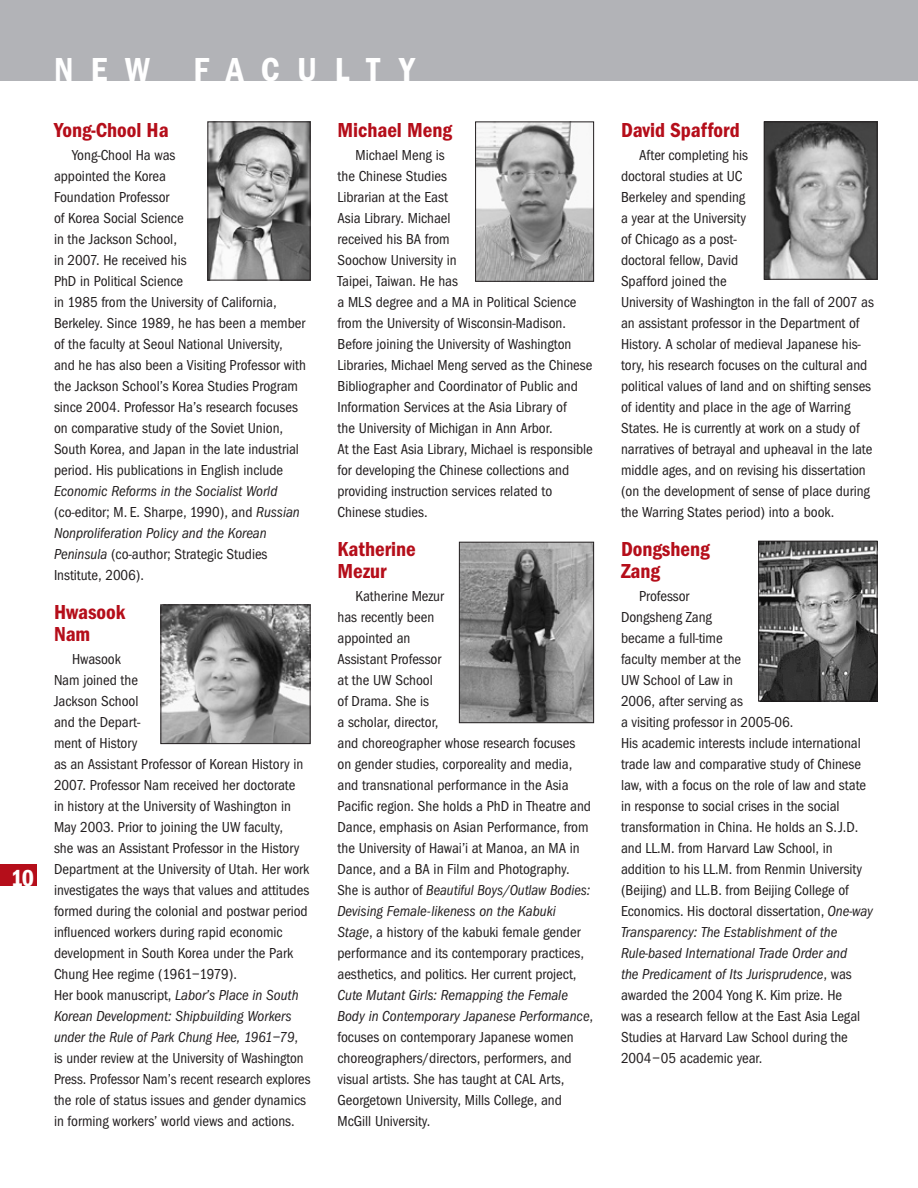
<style>
.page{position:relative;width:918px;height:1188px;background:#fff}
.page>*{position:absolute;margin:0;border:0;box-sizing:border-box;transform-origin:0 0}
.t1{font:600 condensed 34.5px "Franklin Gothic";color:#fff}
.t2{font:600 condensed 24px "Franklin Gothic";color:#fff}
.t3{font:600 condensed 21px/22.5px "Franklin Gothic";color:#b50e1a}
.t4{font:condensed 15px/21px "Franklin Gothic";color:#231f20}
.t5{font:italic condensed 15px/21px "Franklin Gothic";color:#231f20}
.s1{font-style:normal}
.s2{font-style:italic}
</style>
<div class="page">
<div style="left:0;top:864px;width:36px;height:21px;background:#b50e1a"></div>
<div style="left:0;top:0;width:918px;height:81px;background:#b2b3b7"></div>
<img style="left:209px;top:124px;width:99px;height:154px">
<div style="left:207px;top:122px;width:103px;height:158px;border:1px solid #231f20"></div>
<img style="left:162px;top:606px;width:146px;height:136px">
<div style="left:160px;top:604px;width:150px;height:140px;border:1px solid #231f20"></div>
<img style="left:477px;top:124px;width:115px;height:156px">
<div style="left:475px;top:122px;width:119px;height:160px;border:1px solid #231f20"></div>
<img style="left:461px;top:544px;width:131px;height:177px">
<div style="left:459px;top:542px;width:135px;height:181px;border:1px solid #231f20"></div>
<img style="left:766px;top:124px;width:110px;height:154px">
<div style="left:764px;top:122px;width:114px;height:158px;border:1px solid #231f20"></div>
<img style="left:760px;top:543px;width:116px;height:156px">
<div style="left:758px;top:541px;width:120px;height:160px;border:1px solid #231f20"></div>
<h2 class="t2" style="left:11px;top:864px;width:25px">10</h2>
<h1 class="t1" style="left:54px;top:50px;width:34px">newfaculty</h1>
<h3 class="t3" style="left:54px;top:119px;width:116px">Yong-Chool Ha</h3>
<p class="t4" style="left:54px;top:144px;width:254px;text-indent:18px">Yong-Chool Ha was<br>appointed the Korea<br>Foundation Professor<br>of Korea Social Science<br>in the Jackson School,<br>in 2007. He received his<br>PhD in Political Science<br>in 1985 from the University of California, Berkeley. Since 1989, he has been a member of the faculty at Seoul National University, and he has also been a Visiting Professor with the Jackson School’s Korea Studies Program since 2004. Professor Ha’s research focuses on comparative study of the Soviet Union, South Korea, and Japan in the late industrial period. His publications in English include</p>
<p class="t5" style="left:54px;top:480px;width:247px">Economic Reforms in the Socialist World <span class="s1">(co-editor; M. E. Sharpe, 1990), and</span> Russian Nonproliferation Policy and the Korean Peninsula <span class="s1">(co-author; Strategic Studies Institute, 2006).</span></p>
<h3 class="t3" style="left:54px;top:601px;width:73px">Hwasook<br>Nam</h3>
<p class="t4" style="left:54px;top:648px;width:258px;text-indent:18px">Hwasook<br>Nam joined the<br>Jackson School<br>and the Depart-<br>ment of History<br>as an Assistant Professor of Korean History in 2007. Professor Nam received her doctorate<br>in history at the University of Washington in May 2003. Prior to joining the UW faculty,<br>she was an Assistant Professor in the History Department at the University of Utah. Her work investigates the ways that values and attitudes formed during the colonial and postwar period influenced workers during rapid economic development in South Korea under the Park Chung Hee regime (1961–1979).<br>Her book manuscript, <span class="s2">Labor’s Place in South Korean Development: Shipbuilding Workers under the Rule of Park Chung Hee, 1961–79</span>,<br>is under review at the University of Washington Press. Professor Nam’s recent research explores the role of status issues and gender dynamics in forming workers’ world views and actions.</p>
<h3 class="t3" style="left:338px;top:119px;width:116px">Michael Meng</h3>
<p class="t4" style="left:338px;top:144px;width:257px;text-indent:18px">Michael Meng is<br>the Chinese Studies<br>Librarian at the East<br>Asia Library. Michael<br>received his BA from<br>Soochow University in<br>Taipei, Taiwan. He has<br>a MLS degree and a MA in Political Science from the University of Wisconsin-Madison.<br>Before joining the University of Washington Libraries, Michael Meng served as the Chinese Bibliographer and Coordinator of Public and Information Services at the Asia Library of<br>the University of Michigan in Ann Arbor.<br>At the East Asia Library, Michael is responsible for developing the Chinese collections and providing instruction services related to Chinese studies.</p>
<h3 class="t3" style="left:338px;top:538px;width:80px">Katherine<br>Mezur</h3>
<p class="t4" style="left:338px;top:585px;width:255px;text-indent:18px">Katherine Mezur<br>has recently been<br>appointed an<br>Assistant Professor<br>at the UW School<br>of Drama. She is<br>a scholar, director,<br>and choreographer whose research focuses on gender studies, corporeality and media, and transnational performance in the Asia Pacific region. She holds a PhD in Theatre and Dance, emphasis on Asian Performance, from the University of Hawai’i at Manoa, an MA in Dance, and a BA in Film and Photography.<br>She is author of <span class="s2">Beautiful Boys/Outlaw Bodies:<br>Devising Female-likeness on the Kabuki Stage</span>, a history of the kabuki female gender performance and its contemporary practices, aesthetics, and politics. Her current project,</p>
<p class="t4" style="left:337px;top:984px;width:257px"><span class="s2">Cute Mutant Girls: Remapping the Female Body in Contemporary Japanese Performance</span>, focuses on contemporary Japanese women choreographers/directors, performers, and visual artists. She has taught at CAL Arts, Georgetown University, Mills College, and McGill University.</p>
<h3 class="t3" style="left:621px;top:119px;width:120px">David Spafford</h3>
<p class="t4" style="left:621px;top:144px;width:254px;text-indent:18px">After completing his<br>doctoral studies at UC<br>Berkeley and spending<br>a year at the University<br>of Chicago as a post-<br>doctoral fellow, David<br>Spafford joined the<br>University of Washington in the fall of 2007 as an assistant professor in the Department of History. A scholar of medieval Japanese his&shy;tory, his research focuses on the cultural and political values of land and on shifting senses of identity and place in the age of Warring States. He is currently at work on a study of narratives of betrayal and upheaval in the late middle ages, and on revising his dissertation (on the development of sense of place during the Warring States period) into a book.</p>
<h3 class="t3" style="left:621px;top:538px;width:90px">Dongsheng<br>Zang</h3>
<p class="t4" style="left:621px;top:585px;width:253px;text-indent:18px">Professor<br>Dongsheng Zang<br>became a full-time<br>faculty member at the<br>UW School of Law in<br>2006, after serving as<br>a visiting professor in 2005-06.<br>His academic interests include international trade law and comparative study of Chinese law, with a focus on the role of law and state in response to social crises in the social transformation in China. He holds an S.J.D. and LL.M. from Harvard Law School, in addition to his LL.M. from Renmin University (Beijing) and LL.B. from Beijing College of Economics. His doctoral dissertation, <span class="s2">One-way Transparency: The Establishment of the Rule-based International Trade Order and<br>the Predicament of Its Jurisprudence</span>, was awarded the 2004 Yong K. Kim prize. He<br>was a research fellow at the East Asia Legal Studies at Harvard Law School during the 2004–05 academic year.</p>
</div>
